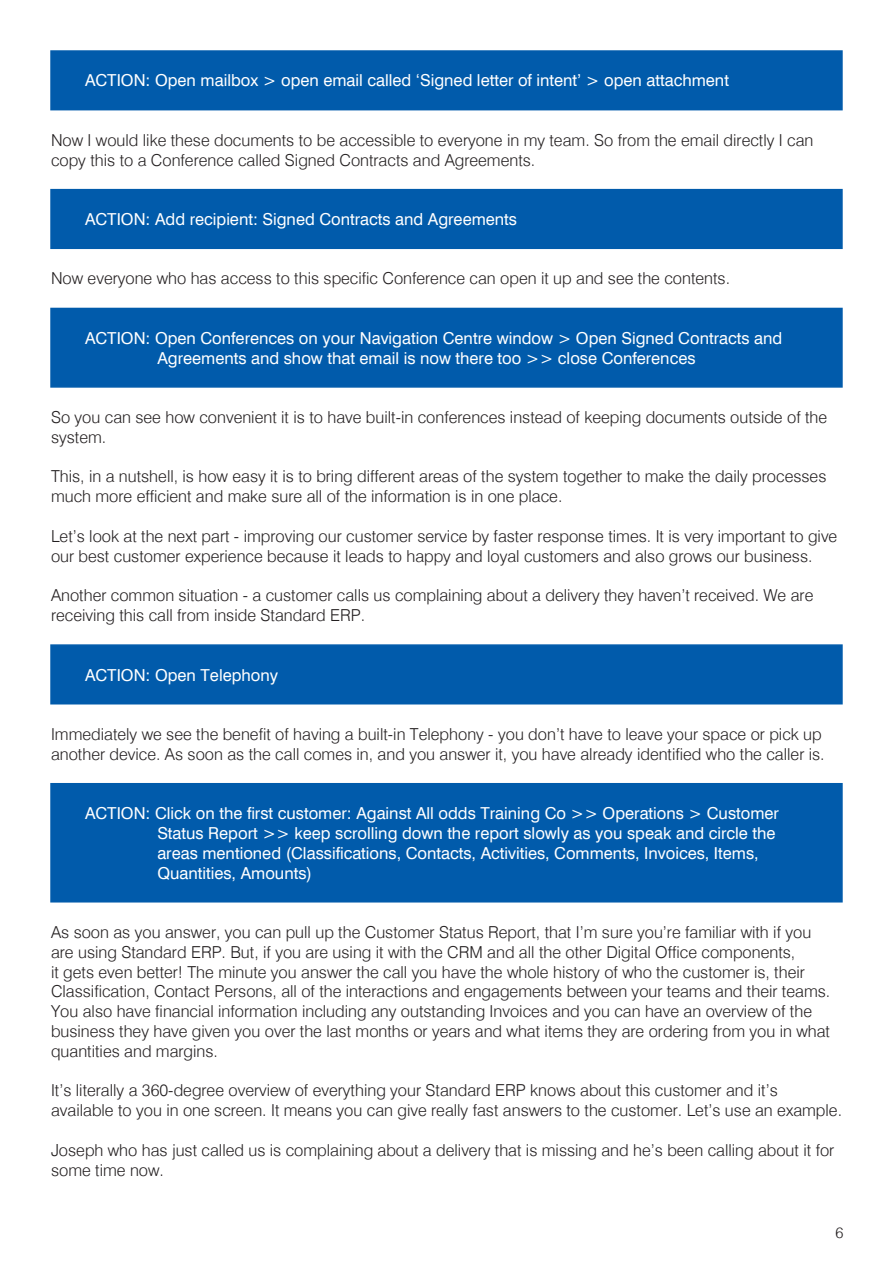
<style>
.page{position:relative;width:893px;height:1263px;background:#fff}
.page>*{position:absolute;margin:0;border:0;box-sizing:border-box;transform-origin:0 0}
.Body{font:300 16.5px/19.8px "Swiss Delux";color:#231f20}
.action{font:16.5px/19.8px "Swiss Delux Roman";color:#fff}
.t1{font:300 15px "Swiss Delux";color:#231f20}
</style>
<div class="page">
<div style="left:50px;top:50px;width:793px;height:60px;background:#015bab;border:2px solid #015bab"></div>
<div style="left:50px;top:189px;width:793px;height:60px;background:#015bab"></div>
<div style="left:50px;top:308px;width:793px;height:80px;background:#015bab;border:2px solid #015bab"></div>
<div style="left:50px;top:644px;width:793px;height:60px;background:#015bab;border:2px solid #015bab"></div>
<div style="left:50px;top:783px;width:793px;height:119px;background:#015bab"></div>
<p class="action" style="left:85px;top:71px;width:645px">ACTION: Open mailbox &gt; open email called ‘Signed letter of intent’ &gt; open attachment</p>
<p class="Body" style="left:51px;top:130px;width:764px">Now I would like these documents to be accessible to everyone in my team. So from the email directly I can copy this to a Conference called Signed Contracts and Agreements.</p>
<p class="action" style="left:85px;top:210px;width:434px">ACTION: Add recipient: Signed Contracts and Agreements</p>
<p class="Body" style="left:51px;top:269px;width:681px">Now everyone who has access to this specific Conference can open it up and see the contents.</p>
<p class="action" style="left:157px;top:329px;width:626px;text-indent:-72px">ACTION: Open Conferences on your Navigation Centre window &gt; Open Signed Contracts and<br>Agreements and show that email is now there too &gt;&gt; close Conferences</p>
<p class="Body" style="left:51px;top:408px;width:778px">So you can see how convenient it is to have built-in conferences instead of keeping documents outside of the system.</p>
<p class="Body" style="left:51px;top:467px;width:777px">This, in a nutshell, is how easy it is to bring different areas of the system together to make the daily processes much more efficient and make sure all of the information is in one place.</p>
<p class="Body" style="left:51px;top:526px;width:788px">Let’s look at the next part - improving our customer service by faster response times. It is very important to give our best customer experience because it leads to happy and loyal customers and also grows our business.</p>
<p class="Body" style="left:51px;top:586px;width:764px">Another common situation - a customer calls us complaining about a delivery they haven’t received. We are receiving this call from inside Standard ERP.</p>
<p class="action" style="left:85px;top:665px;width:195px">ACTION: Open Telephony</p>
<p class="Body" style="left:51px;top:724px;width:775px">Immediately we see the benefit of having a built-in Telephony - you don’t have to leave your space or pick up another device. As soon as the call comes in, and you answer it, you have already identified who the caller is.</p>
<p class="action" style="left:157px;top:804px;width:623px;text-indent:-72px">ACTION: Click on the first customer: Against All odds Training Co &gt;&gt; Operations &gt; Customer Status Report &gt;&gt; keep scrolling down the report slowly as you speak and circle the areas mentioned (Classifications, Contacts, Activities, Comments, Invoices, Items, Quantities, Amounts)</p>
<p class="Body" style="left:51px;top:922px;width:781px">As soon as you answer, you can pull up the Customer Status Report, that I’m sure you’re familiar with if you are using Standard ERP. But, if you are using it with the CRM and all the other Digital Office components,<br>it gets even better! The minute you answer the call you have the whole history of who the customer is, their Classification, Contact Persons, all of the interactions and engagements between your teams and their teams.<br>You also have financial information including any outstanding Invoices and you can have an overview of the business they have given you over the last months or years and what items they are ordering from you in what quantities and margins.</p>
<p class="Body" style="left:51px;top:1081px;width:792px">It’s literally a 360-degree overview of everything your Standard ERP knows about this customer and it’s available to you in one screen. It means you can give really fast answers to the customer. Let’s use an example.</p>
<p class="Body" style="left:51px;top:1140px;width:785px">Joseph who has just called us is complaining about a delivery that is missing and he’s been calling about it for some time now.</p>
<p class="t1" style="left:835px;top:1223px;width:9px">6</p>
</div>
